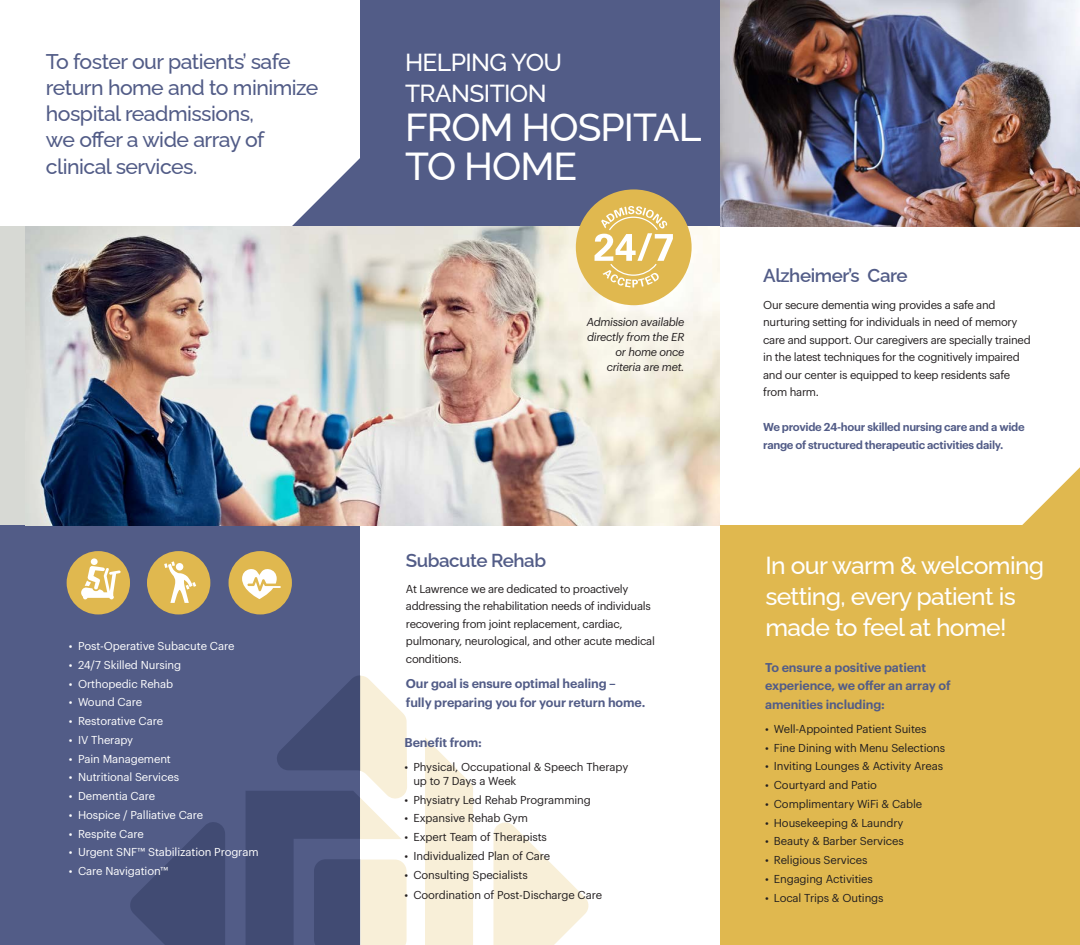
<style>
.page{position:relative;width:1080px;height:945px;background:#fff}
.page>*{position:absolute;margin:0;border:0;box-sizing:border-box;transform-origin:0 0}
.t1{font:500 39px "Raleway";letter-spacing:-.025em;color:#fff}
.t2{font:500 24.62px/31.1px "Raleway";letter-spacing:-.025em;color:#fff}
.t3{font:500 21.25px/26.2px "Raleway";letter-spacing:-.025em;color:#525c87}
.t4{font:600 18.75px "Raleway";letter-spacing:-.025em;color:#525c87}
.t5{font:600 12.5px/18.8px "Graphik";letter-spacing:-.01em;color:#525c87}
.t6{font:11.25px/17.5px "Graphik";letter-spacing:-.025em;color:#231f20}
.t7{font:11.25px "Graphik";letter-spacing:-.01em;color:#fff}
.t8{font:600 11.25px/17.5px "Graphik";letter-spacing:-.025em;color:#525c87}
.t9{font:italic 11.25px/15px "Graphik";letter-spacing:-.025em;color:#231f20}
</style>
<div class="page">
<svg style="left:292px;top:158px;width:68px;height:68px"></svg>
<svg style="left:360px;top:676px;width:229px;height:269px"></svg>
<div style="left:720px;top:525px;width:360px;height:420px;background:#e0b84f"></div>
<svg style="left:1022px;top:467px;width:58px;height:58px"></svg>
<div style="left:360px;top:0;width:360px;height:226px;background:#525c87"></div>
<div style="left:0;top:472px;width:360px;height:473px;background:#525c87"></div>
<div style="left:0;top:226px;width:720px;height:299px;background:#d7d9d4"></div>
<img style="left:25px;top:226px;width:695px;height:299px">
<div style="left:576px;top:189px;width:116px;height:116px;background:#e0b84f;border-radius:50%"></div>
<svg style="left:595px;top:206px;width:78px;height:82px"></svg>
<img style="left:720px;top:0;width:360px;height:226px">
<div style="left:67px;top:551px;width:63px;height:63px;background:#e0b84f;border-radius:50%"></div>
<svg style="left:81px;top:566px;width:40px;height:33px"></svg>
<div style="left:91px;top:558px;width:7px;height:7px;background:#fff;border-radius:50%"></div>
<div style="left:229px;top:551px;width:63px;height:63px;background:#e0b84f;border-radius:50%"></div>
<svg style="left:242px;top:569px;width:39px;height:30px"></svg>
<div style="left:147px;top:551px;width:63px;height:63px;background:#e0b84f;border-radius:50%"></div>
<svg style="left:164px;top:561px;width:32px;height:42px"></svg>
<svg style="left:130px;top:822px;width:95px;height:123px"></svg>
<svg style="left:277px;top:675px;width:83px;height:96px"></svg>
<svg style="left:246px;top:791px;width:114px;height:154px"></svg>
<p class="t3" style="left:46px;top:46px;width:274px">To foster our patients’ safe return home and to minimize hospital readmissions,</p>
<p class="t3" style="left:46px;top:124px;width:220px">we offer a wide array of clinical services.</p>
<p class="t7" style="left:69px;top:638px;width:167px">• Post-Operative Subacute Care</p>
<p class="t7" style="left:69px;top:656px;width:114px">• 24/7 Skilled Nursing</p>
<p class="t7" style="left:69px;top:675px;width:106px">• Orthopedic Rehab</p>
<p class="t7" style="left:69px;top:694px;width:75px">• Wound Care</p>
<p class="t7" style="left:69px;top:713px;width:96px">• Restorative Care</p>
<p class="t7" style="left:69px;top:731px;width:66px">• IV Therapy</p>
<p class="t7" style="left:69px;top:750px;width:104px">• Pain Management</p>
<p class="t7" style="left:69px;top:769px;width:112px">• Nutritional Services</p>
<p class="t7" style="left:69px;top:788px;width:88px">• Dementia Care</p>
<p class="t7" style="left:69px;top:806px;width:136px">• Hospice / Palliative Care</p>
<p class="t7" style="left:69px;top:825px;width:77px">• Respite Care</p>
<p class="t7" style="left:69px;top:844px;width:191px">• Urgent SNF™ Stabilization Program</p>
<p class="t7" style="left:69px;top:863px;width:101px">• Care Navigation™</p>
<p class="t2" style="left:405px;top:44px;width:159px">HELPING YOU</p>
<p class="t2" style="left:405px;top:75px;width:143px">TRANSITION</p>
<p class="t1" style="left:405px;top:96px;width:298px">FROM HOSPITAL</p>
<p class="t1" style="left:405px;top:135px;width:174px">TO HOME</p>
<p class="t9" style="left:587px;top:314px;width:99px">Admission available directly from the ER</p>
<p class="t9" style="left:615px;top:344px;width:71px">or home once</p>
<p class="t9" style="left:607px;top:359px;width:79px">criteria are met.</p>
<p class="t4" style="left:406px;top:545px;width:142px">Subacute Rehab</p>
<p class="t6" style="left:406px;top:579px;width:251px">At Lawrence we are dedicated to proactively addressing the rehabilitation needs of individuals recovering from joint replacement, cardiac, pulmonary, neurological, and other acute medical conditions.</p>
<p class="t5" style="left:406px;top:673px;width:211px">Our goal is ensure optimal healing –</p>
<p class="t5" style="left:406px;top:692px;width:241px">fully preparing you for your return home.</p>
<p class="t5" style="left:405px;top:732px;width:79px">Benefit from:</p>
<p class="t6" style="left:405px;top:757px;width:225px">• Physical, Occupational &amp; Speech Therapy</p>
<p class="t6" style="left:413px;top:771px;width:105px">up to 7 Days a Week</p>
<p class="t6" style="left:405px;top:790px;width:188px">• Physiatry Led Rehab Programming</p>
<p class="t6" style="left:405px;top:809px;width:125px">• Expansive Rehab Gym</p>
<p class="t6" style="left:405px;top:827px;width:144px">• Expert Team of Therapists</p>
<p class="t6" style="left:405px;top:846px;width:147px">• Individualized Plan of Care</p>
<p class="t6" style="left:405px;top:865px;width:125px">• Consulting Specialists</p>
<p class="t6" style="left:405px;top:885px;width:199px">• Coordination of Post-Discharge Care</p>
<p class="t4" style="left:763px;top:261px;width:146px">Alzheimer’s Care</p>
<p class="t6" style="left:763px;top:295px;width:269px">Our secure dementia wing provides a safe and nurturing setting for individuals in need of memory care and support. Our caregivers are specially trained in the latest techniques for the cognitively impaired and our center is equipped to keep residents safe from harm.</p>
<p class="t8" style="left:763px;top:417px;width:263px">We provide 24-hour skilled nursing care and a wide range of structured therapeutic activities daily.</p>
<p class="t2" style="left:765px;top:547px;width:280px">In our warm &amp; welcoming setting, every patient is made to feel at home!</p>
<p class="t5" style="left:765px;top:657px;width:187px">To ensure a positive patient experience, we offer an array of amenities including:</p>
<p class="t6" style="left:765px;top:719px;width:163px">• Well-Appointed Patient Suites</p>
<p class="t6" style="left:765px;top:738px;width:182px">• Fine Dining with Menu Selections</p>
<p class="t6" style="left:765px;top:757px;width:180px">• Inviting Lounges &amp; Activity Areas</p>
<p class="t6" style="left:765px;top:775px;width:113px">• Courtyard and Patio</p>
<p class="t6" style="left:765px;top:794px;width:159px">• Complimentary WiFi &amp; Cable</p>
<p class="t6" style="left:765px;top:813px;width:140px">• Housekeeping &amp; Laundry</p>
<p class="t6" style="left:765px;top:832px;width:140px">• Beauty &amp; Barber Services</p>
<p class="t6" style="left:765px;top:850px;width:104px">• Religious Services</p>
<p class="t6" style="left:765px;top:869px;width:109px">• Engaging Activities</p>
<p class="t6" style="left:765px;top:888px;width:120px">• Local Trips &amp; Outings</p>
</div>
